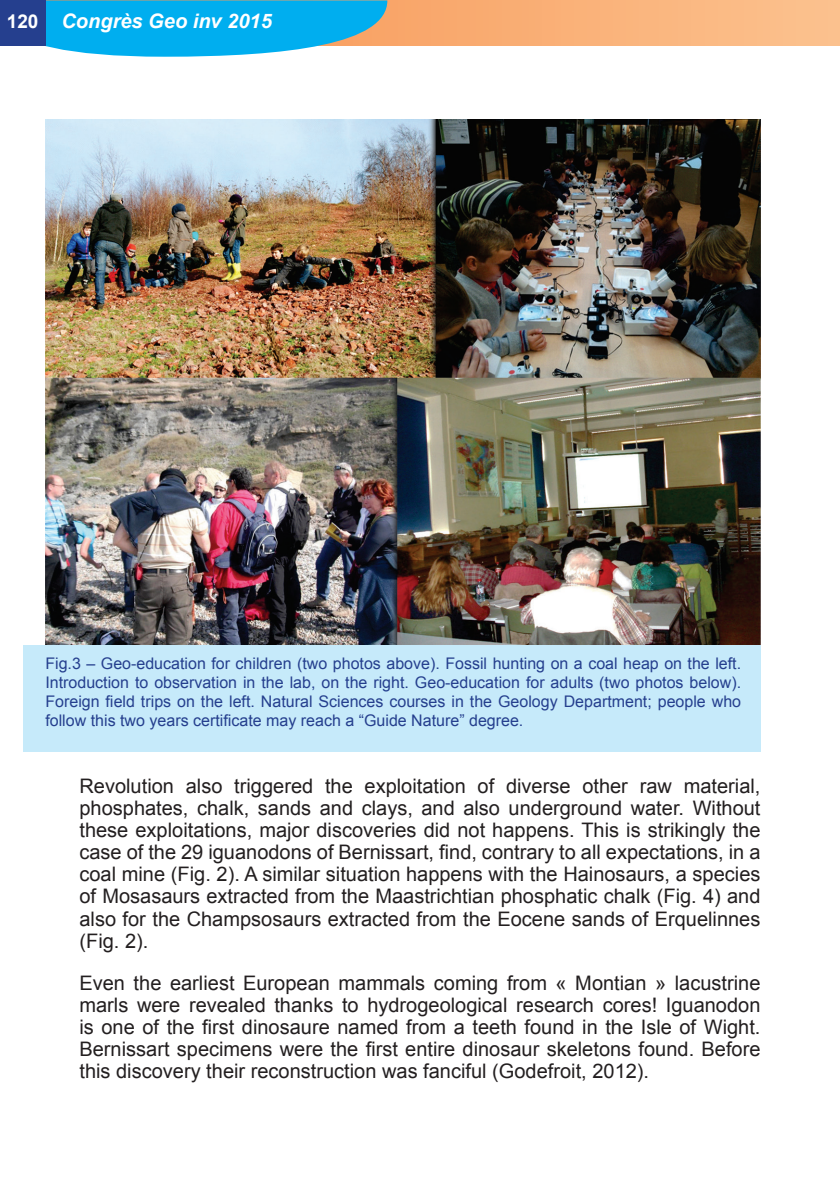
<style>
.page{position:relative;width:840px;height:1191px;background:#fff}
.page>*{position:absolute;margin:0;border:0;box-sizing:border-box;transform-origin:0 0}
.t1{font:20px/22px "Arial";color:#231f20;text-align:justify}
.t2{font:italic 700 20px "Arial";color:#fff}
.t3{font:16px/19.2px "Arial";color:#253f8e;text-align:justify}
.s1{font-style:normal;font-size:19px}
</style>
<div class="page">
<svg style="left:387px;top:0;width:452px;height:45px;background:#f9b37b"></svg>
<svg style="left:0;top:0;width:387px;height:57px;background:#28b5e9"></svg>
<div style="left:0;top:0;width:45px;height:45px;background:#253f8e"></div>
<img style="left:45px;top:119px;width:715px;height:525px">
<div style="left:23px;top:645px;width:737px;height:106px;background:#c6eafa"></div>
<p class="t2" style="left:7px;top:8px;width:266px"><span class="s1">120</span> Congrès Geo inv 2015</p>
<p class="t3" style="left:45px;top:653px;width:697px">Fig.3 – Geo-education for children (two photos above). Fossil hunting on a coal heap on the left.<br>Introduction to observation in the lab, on the right. Geo-education for adults (two photos below).<br>Foreign field trips on the left. Natural Sciences courses in the Geology Department; people who follow this two years certificate may reach a “Guide Nature” degree.</p>
<p class="t1" style="left:79px;top:775px;width:682px">Revolution also triggered the exploitation of diverse other raw material, phosphates, chalk, sands and clays, and also underground water. Without these exploitations, major discoveries did not happens. This is strikingly the case of the 29 iguanodons of Bernissart, find, contrary to all expectations, in a coal mine (Fig. 2). A similar situation happens with the Hainosaurs, a species of Mosasaurs extracted from the Maastrichtian phosphatic chalk (Fig. 4) and also for the Champsosaurs extracted from the Eocene sands of Erquelinnes (Fig. 2).</p>
<p class="t1" style="left:79px;top:971px;width:682px">Even the earliest European mammals coming from « Montian » lacustrine marls were revealed thanks to hydrogeological research cores! Iguanodon is one of the first dinosaure named from a teeth found in the Isle of Wight.<br>Bernissart specimens were the first entire dinosaur skeletons found. Before this discovery their reconstruction was fanciful (Godefroit, 2012).</p>
</div>
